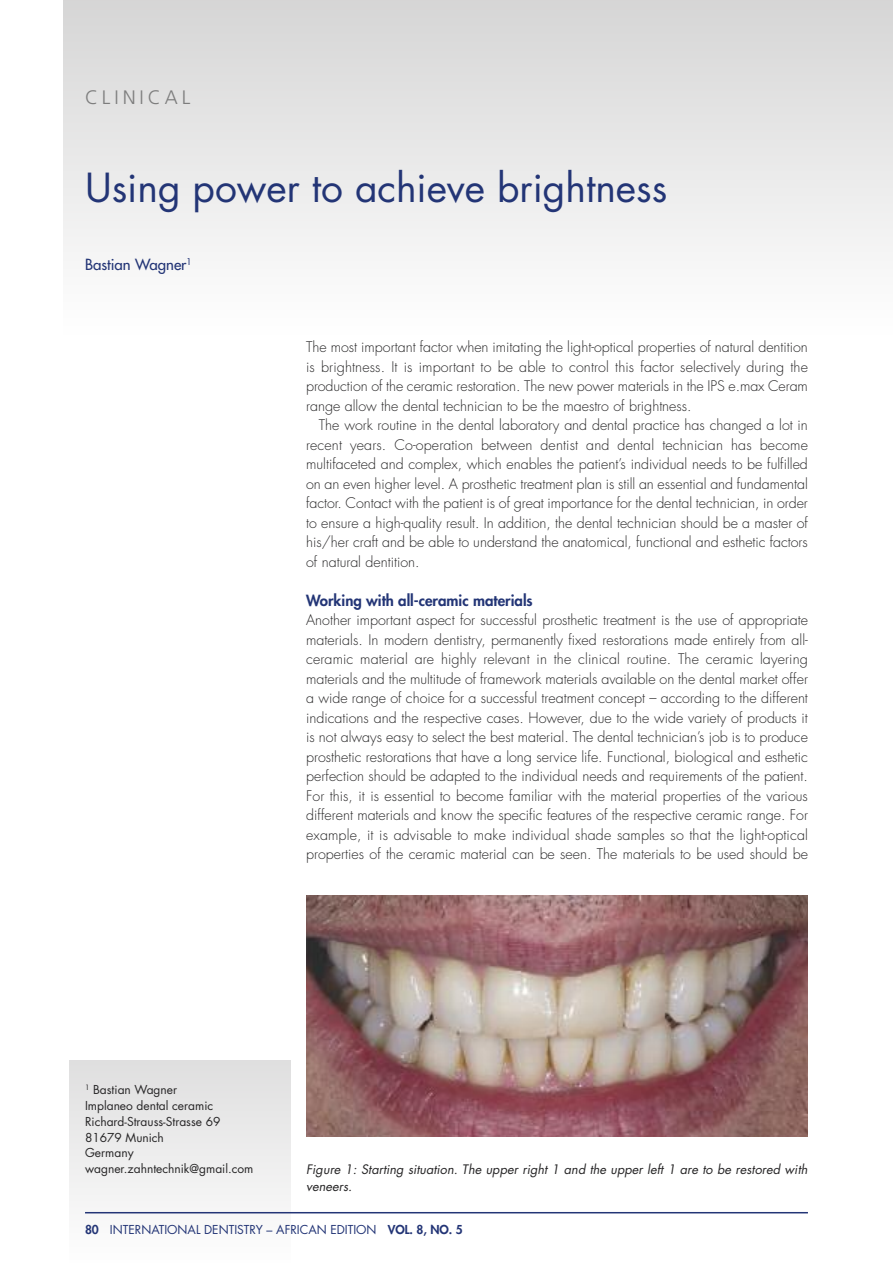
<style>
.page{position:relative;width:893px;height:1263px;background:#fff}
.page>*{position:absolute;margin:0;border:0;box-sizing:border-box;transform-origin:0 0}
.t1{font:39px "Futura";color:#233576}
.t2{font:300 19.5px "Frutiger";letter-spacing:.2em;color:#7d7d7d}
.t3{font:800 15px "Futura";color:#233576}
.t4{font:15px "Futura";color:#233576}
.t5{font:300 14.25px/19.5px "Futura";color:#272627;text-align:justify}
.t6{font:italic 12.75px/16.6px "Futura";letter-spacing:.005em;color:#272627}
.t7{font:12px/15.8px "Futura";color:#272627}
.t8{font:12px "Futura";color:#233576}
.s1{font-weight:800}
</style>
<div class="page">
<div style="left:64px;top:0;width:829px;height:334px;background:linear-gradient(to bottom,#d6d5d5,#fefefe)"></div>
<div style="left:70px;top:1060px;width:221px;height:203px;background:linear-gradient(to bottom,#dfdfdf,#fefefe)"></div>
<hr style="left:85px;top:1212px;width:723px;height:1px;background:#233576">
<img style="left:306px;top:895px;width:502px;height:242px">
<h2 class="t2" style="left:85px;top:89px;width:107px">CLINICAL</h2>
<h1 class="t1" style="left:85px;top:170px;width:584px">Using power to achieve brightness</h1>
<p class="t4" style="left:85px;top:257px;width:108px">Bastian Wagner<sup>1</sup></p>
<p class="t5" style="left:306px;top:339px;width:503px">The most important factor when imitating the light-optical properties of natural dentition is brightness. It is important to be able to control this factor selectively during the production of the ceramic restoration. The new power materials in the IPS e.max Ceram range allow the dental technician to be the maestro of brightness.</p>
<p class="t5" style="left:306px;top:417px;width:503px;text-indent:13px">The work routine in the dental laboratory and dental practice has changed a lot in recent years. Co-operation between dentist and dental technician has become multifaceted and complex, which enables the patient’s individual needs to be fulfilled on an even higher level. A prosthetic treatment plan is still an essential and fundamental factor. Contact with the patient is of great importance for the dental technician, in order to ensure a high-quality result. In addition, the dental technician should be a master of his/her craft and be able to understand the anatomical, functional and esthetic factors of natural dentition.</p>
<p class="t3" style="left:306px;top:593px;width:228px">Working with all-ceramic materials</p>
<p class="t5" style="left:306px;top:612px;width:503px">Another important aspect for successful prosthetic treatment is the use of appropriate materials. In modern dentistry, permanently fixed restorations made entirely from all&shy;ceramic material are highly relevant in the clinical routine. The ceramic layering materials and the multitude of framework materials available on the dental market offer a wide range of choice for a successful treatment concept – according to the different indications and the respective cases. However, due to the wide variety of products it is not always easy to select the best material. The dental technician’s job is to produce prosthetic restorations that have a long service life. Functional, biological and esthetic perfection should be adapted to the individual needs and requirements of the patient.<br>For this, it is essential to become familiar with the material properties of the various different materials and know the specific features of the respective ceramic range. For example, it is advisable to make individual shade samples so that the light-optical properties of the ceramic material can be seen. The materials to be used should be</p>
<p class="t7" style="left:85px;top:1083px;width:170px"><sup>1</sup> Bastian Wagner<br>Implaneo dental ceramic<br>Richard-Strauss-Strasse 69<br>81679 Munich<br>Germany wagner.zahntechnik@gmail.com</p>
<p class="t6" style="left:306px;top:1162px;width:503px">Figure 1: Starting situation. The upper right 1 and the upper left 1 are to be restored with veneers.</p>
<p class="t8" style="left:85px;top:1224px;width:379px"><span class="s1">80</span> INTERNATIONAL DENTISTRY – AFRICAN EDITION <span class="s1">VOL. 8, NO. 5</span></p>
</div>
